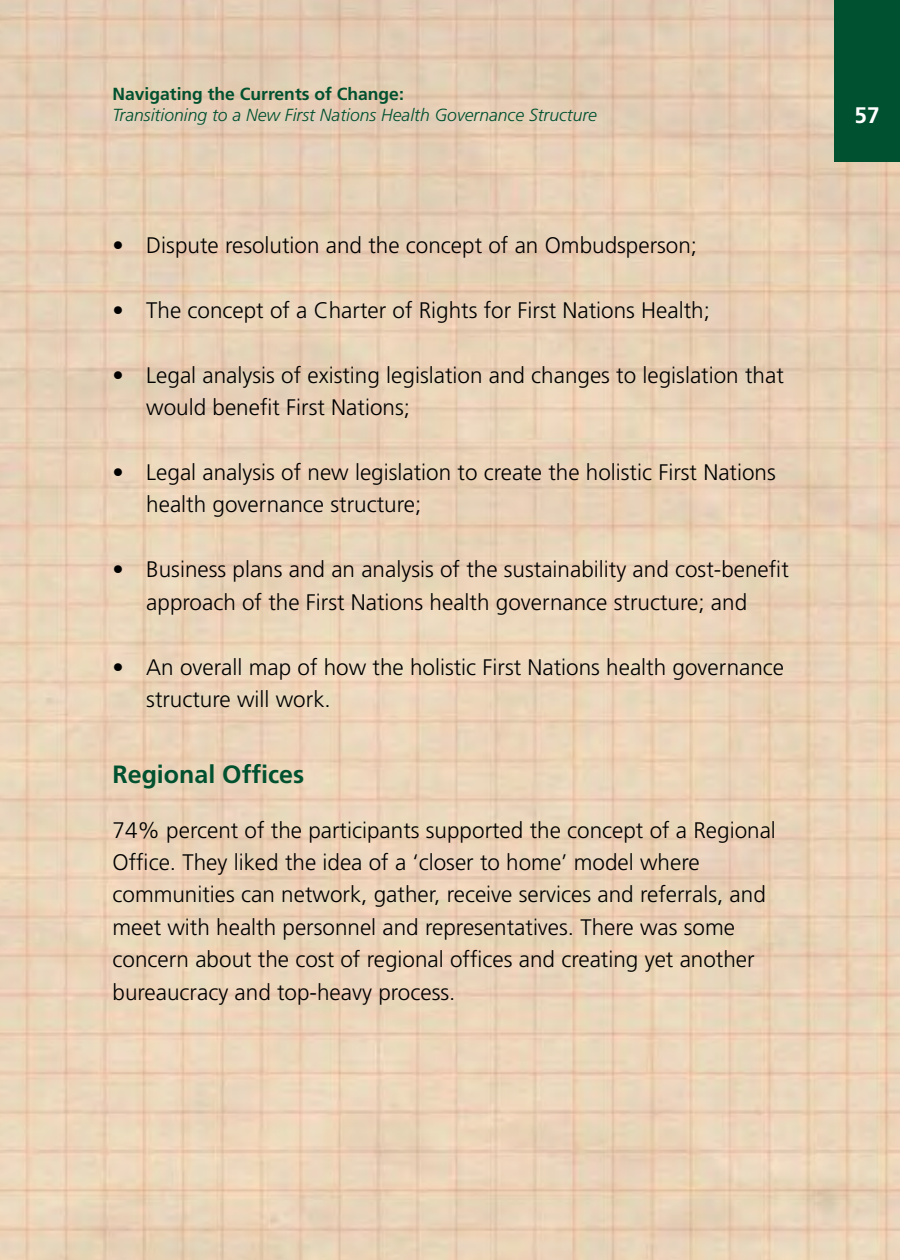
<style>
.page{position:relative;width:900px;height:1260px;background:#fff}
.page>*{position:absolute;margin:0;border:0;box-sizing:border-box;transform-origin:0 0}
.t1{font:700 25px "Frutiger";color:#00512f}
.t2{font:300 22.5px/32.5px "Frutiger";color:#000}
.t3{font:700 22.5px "Frutiger";color:#fff}
.t4{font:italic 300 17.5px "Frutiger";color:#00512f}
.t5{font:700 17.5px "Frutiger";color:#00512f}
</style>
<div class="page">
<img style="left:0;top:0;width:900px;height:1260px">
<div style="left:835px;top:0;width:65px;height:161px;background:#00512f"></div>
<p class="t5" style="left:112px;top:84px;width:293px">Navigating the Currents of Change:</p>
<p class="t4" style="left:112px;top:105px;width:486px">Transitioning to a New First Nations Health Governance Structure</p>
<p class="t3" style="left:855px;top:101px;width:27px">57</p>
<p class="t2" style="left:112px;top:228px;width:586px">• Dispute resolution and the concept of an Ombudsperson;</p>
<p class="t2" style="left:112px;top:293px;width:599px">• The concept of a Charter of Rights for First Nations Health;</p>
<p class="t2" style="left:146px;top:358px;width:639px;text-indent:-34px">• Legal analysis of existing legislation and changes to legislation that would benefit First Nations;</p>
<p class="t2" style="left:146px;top:456px;width:631px;text-indent:-34px">• Legal analysis of new legislation to create the holistic First Nations health governance structure;</p>
<p class="t2" style="left:112px;top:553px;width:678px;text-align:center">• Business plans and an analysis of the sustainability and cost-benefit approach of the First Nations health governance structure; and</p>
<p class="t2" style="left:146px;top:651px;width:639px;text-indent:-34px">• An overall map of how the holistic First Nations health governance structure will work.</p>
<p class="t1" style="left:112px;top:759px;width:193px">Regional Offices</p>
<p class="t2" style="left:112px;top:813px;width:665px">74% percent of the participants supported the concept of a Regional Office. They liked the idea of a ‘closer to home’ model where communities can network, gather, receive services and referrals, and meet with health personnel and representatives. There was some concern about the cost of regional offices and creating yet another bureaucracy and top-heavy process.</p>
</div>
